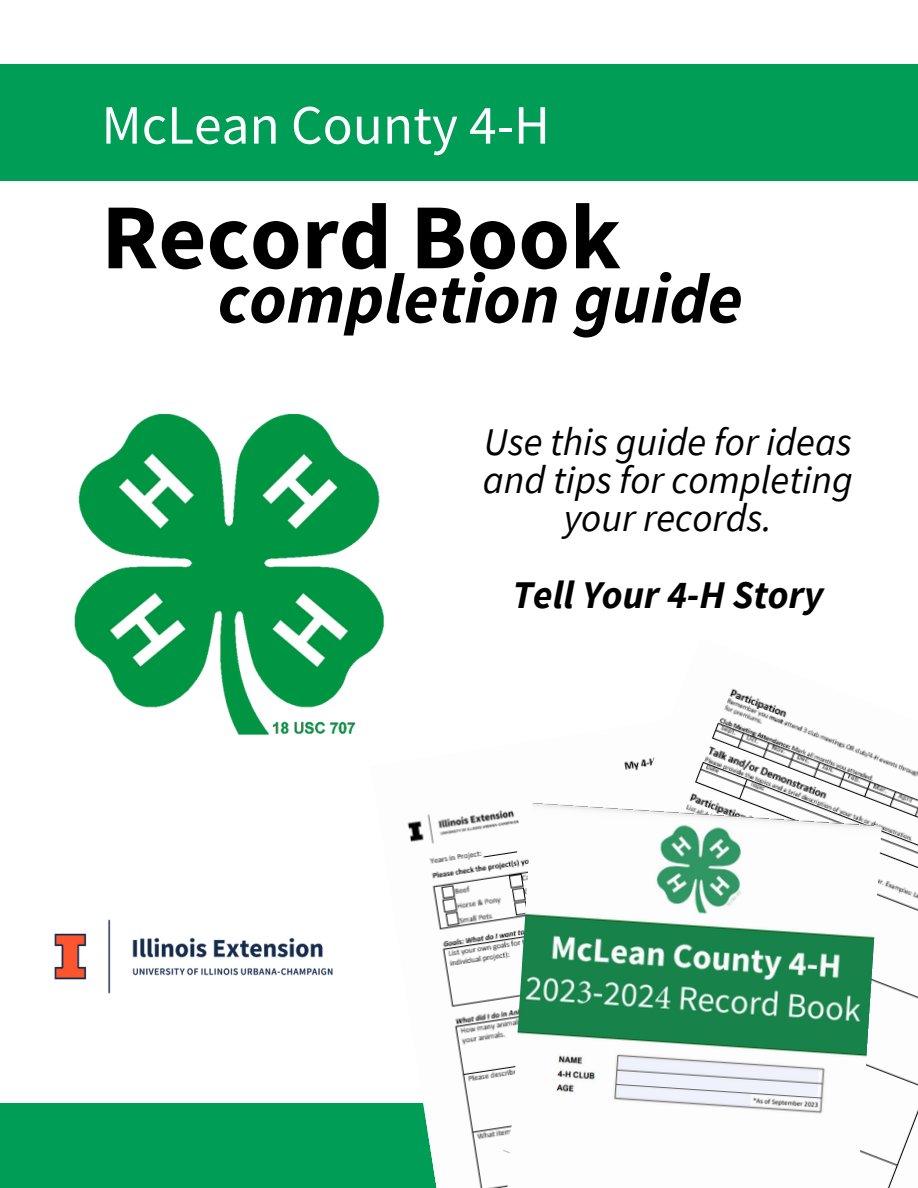
<style>
.page{position:relative;width:918px;height:1188px;background:#fff}
.page>*{position:absolute;margin:0;border:0;box-sizing:border-box;transform-origin:0 0}
.t1{font:700 93px "Source Sans Pro";color:#000}
.t2{font:italic 700 70.5px "Source Sans Pro";color:#000}
.t3{font:55.5px "Source Sans Pro";color:#fff}
.t4{font:italic 39.15px/38.2px "Source Sans Pro";color:#000;text-align:center}
.t5{font:italic 700 39.15px "Source Sans Pro";color:#000}
</style>
<div class="page">
<div style="left:0;top:64px;width:918px;height:117px;background:#009d56"></div>
<img style="left:74px;top:414px;width:310px;height:321px">
<div style="left:0;top:1103px;width:918px;height:85px;background:#009d56"></div>
<img style="left:370px;top:705px;width:133px;height:483px">
<img style="left:533px;top:688px;width:385px;height:500px">
<img style="left:54px;top:919px;width:279px;height:75px">
<img style="left:503px;top:803px;width:379px;height:385px">
<p class="t3" style="left:101px;top:89px;width:450px">McLean County 4-H</p>
<p class="t1" style="left:101px;top:177px;width:521px">Record Book</p>
<p class="t2" style="left:218px;top:253px;width:526px">completion guide</p>
<p class="t4" style="left:483px;top:422px;width:371px">Use this guide for ideas and tips for completing your records.</p>
<p class="t5" style="left:512px;top:569px;width:312px">Tell Your 4-H Story</p>
</div>
